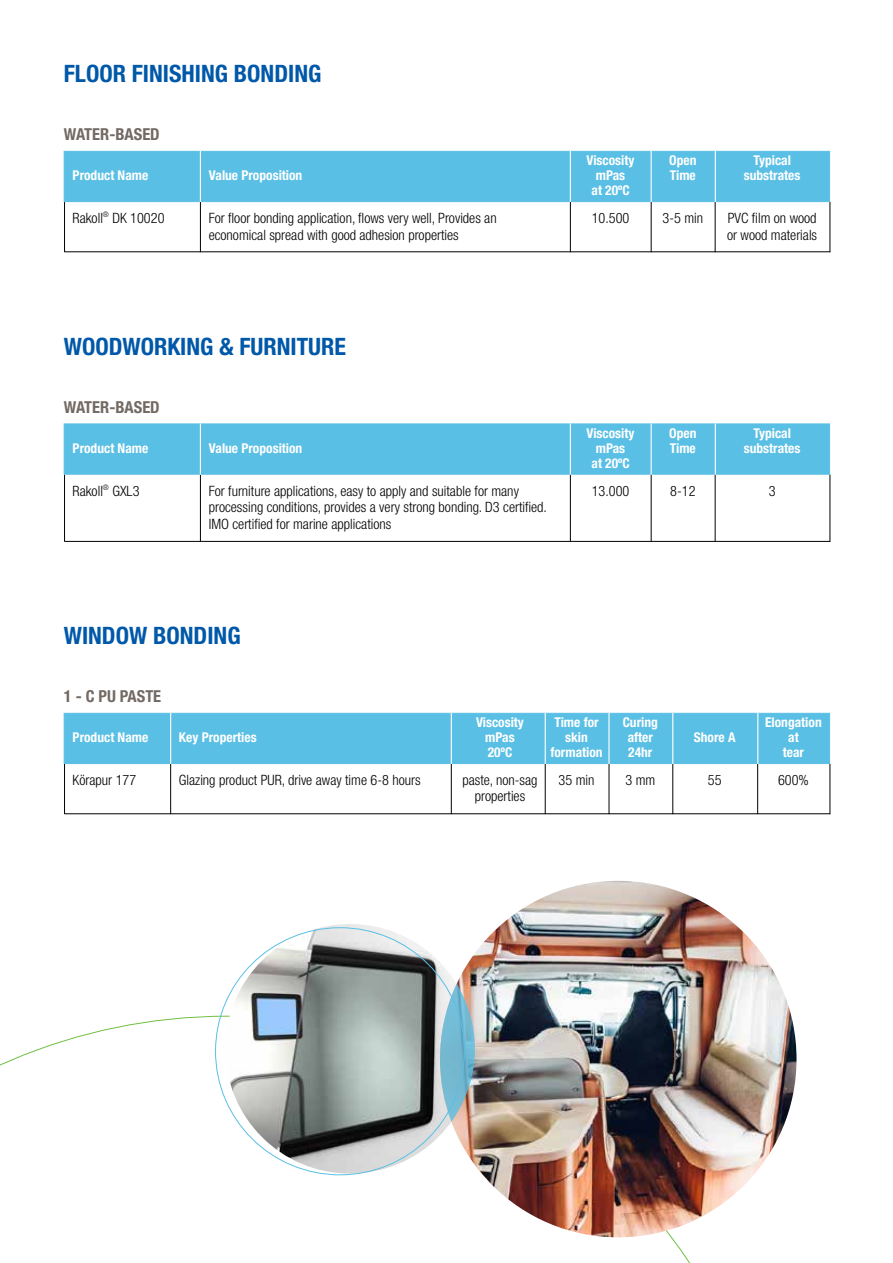
<style>
.page{position:relative;width:893px;height:1263px;background:#fff}
.page>*{position:absolute;margin:0;border:0;box-sizing:border-box;transform-origin:0 0}
.t1{font:700 condensed 24px "Helvetica Neue";color:#0058a9}
.t2{font:700 condensed 16.5px "Helvetica Neue";color:#726963}
.t3{font:300 condensed 14.25px/16.5px "Helvetica Neue";color:#000}
.t4{font:700 condensed 13.5px "Helvetica Neue";color:#fff}
</style>
<div class="page">
<hr style="left:200px;top:202px;width:1px;height:50px;background:#000">
<hr style="left:64px;top:202px;width:1px;height:50px;background:#000">
<hr style="left:570px;top:202px;width:1px;height:50px;background:#000">
<hr style="left:651px;top:202px;width:1px;height:50px;background:#000">
<hr style="left:715px;top:202px;width:1px;height:50px;background:#000">
<hr style="left:830px;top:202px;width:1px;height:50px;background:#000">
<div style="left:64px;top:151px;width:766px;height:51px;background:#5abfe4"></div>
<hr style="left:200px;top:151px;width:1px;height:51px;background:#fff">
<hr style="left:570px;top:151px;width:1px;height:51px;background:#fff">
<hr style="left:651px;top:151px;width:1px;height:51px;background:#fff">
<hr style="left:715px;top:151px;width:1px;height:51px;background:#fff">
<hr style="left:65px;top:251px;width:765px;height:1px;background:#000">
<hr style="left:200px;top:475px;width:1px;height:67px;background:#000">
<hr style="left:64px;top:475px;width:1px;height:67px;background:#000">
<hr style="left:570px;top:475px;width:1px;height:67px;background:#000">
<hr style="left:651px;top:475px;width:1px;height:67px;background:#000">
<hr style="left:715px;top:475px;width:1px;height:67px;background:#000">
<hr style="left:830px;top:475px;width:1px;height:67px;background:#000">
<div style="left:64px;top:423px;width:766px;height:52px;background:#5abfe4;border:1px solid #5abfe4"></div>
<hr style="left:200px;top:423px;width:1px;height:52px;background:#fff">
<hr style="left:570px;top:423px;width:1px;height:52px;background:#fff">
<hr style="left:651px;top:423px;width:1px;height:52px;background:#fff">
<hr style="left:715px;top:423px;width:1px;height:52px;background:#fff">
<hr style="left:65px;top:541px;width:765px;height:1px;background:#000">
<hr style="left:170px;top:764px;width:1px;height:50px;background:#000">
<hr style="left:64px;top:764px;width:1px;height:50px;background:#000">
<hr style="left:609px;top:764px;width:1px;height:50px;background:#000">
<hr style="left:545px;top:764px;width:1px;height:50px;background:#000">
<hr style="left:451px;top:764px;width:1px;height:50px;background:#000">
<hr style="left:672px;top:764px;width:1px;height:50px;background:#000">
<hr style="left:757px;top:764px;width:1px;height:50px;background:#000">
<hr style="left:830px;top:764px;width:1px;height:50px;background:#000">
<div style="left:64px;top:713px;width:766px;height:51px;background:#5abfe4"></div>
<hr style="left:170px;top:713px;width:1px;height:51px;background:#fff">
<hr style="left:608px;top:713px;width:2px;height:51px;background:#fff">
<hr style="left:545px;top:713px;width:1px;height:51px;background:#fff">
<hr style="left:451px;top:713px;width:1px;height:51px;background:#fff">
<hr style="left:672px;top:713px;width:1px;height:51px;background:#fff">
<hr style="left:757px;top:713px;width:1px;height:51px;background:#fff">
<hr style="left:65px;top:813px;width:765px;height:1px;background:#000">
<svg style="left:0;top:1016px;width:783px;height:247px"></svg>
<img style="left:225px;top:924px;width:250px;height:249px;border-radius:125px">
<img style="left:440px;top:881px;width:356px;height:356px;border-radius:178px">
<svg style="left:440px;top:984px;width:35px;height:138px;background:#92bbca"></svg>
<h1 class="t1" style="left:64px;top:59px;width:259px">FLOOR FINISHING BONDING</h1>
<p class="t2" style="left:64px;top:125px;width:97px">WATER-BASED</p>
<p class="t4" style="left:587px;top:152px;width:49px">Viscosity</p>
<p class="t4" style="left:669px;top:152px;width:29px">Open</p>
<p class="t4" style="left:753px;top:152px;width:39px">Typical</p>
<p class="t4" style="left:73px;top:167px;width:77px">Product Name</p>
<p class="t4" style="left:209px;top:167px;width:95px">Value Proposition</p>
<p class="t4" style="left:596px;top:167px;width:31px">mPas</p>
<p class="t4" style="left:670px;top:167px;width:27px">Time</p>
<p class="t4" style="left:744px;top:167px;width:58px">substrates</p>
<p class="t4" style="left:591px;top:182px;width:40px">at 20ºC</p>
<p class="t3" style="left:73px;top:210px;width:93px">Rakoll<sup>®</sup> DK 10020</p>
<p class="t3" style="left:209px;top:210px;width:289px">For floor bonding application, flows very well, Provides an</p>
<p class="t3" style="left:592px;top:210px;width:39px">10.500</p>
<p class="t3" style="left:663px;top:210px;width:42px">3-5 min</p>
<p class="t3" style="left:728px;top:210px;width:90px">PVC film on wood</p>
<p class="t3" style="left:209px;top:226px;width:251px">economical spread with good adhesion properties</p>
<p class="t3" style="left:727px;top:226px;width:92px">or wood materials</p>
<h1 class="t1" style="left:64px;top:332px;width:284px">WOODWORKING &amp; FURNITURE</h1>
<p class="t2" style="left:64px;top:397px;width:97px">WATER-BASED</p>
<p class="t4" style="left:587px;top:425px;width:49px">Viscosity</p>
<p class="t4" style="left:669px;top:425px;width:29px">Open</p>
<p class="t4" style="left:753px;top:425px;width:39px">Typical</p>
<p class="t4" style="left:73px;top:440px;width:77px">Product Name</p>
<p class="t4" style="left:209px;top:440px;width:95px">Value Proposition</p>
<p class="t4" style="left:596px;top:440px;width:31px">mPas</p>
<p class="t4" style="left:670px;top:440px;width:27px">Time</p>
<p class="t4" style="left:744px;top:440px;width:58px">substrates</p>
<p class="t4" style="left:591px;top:455px;width:40px">at 20ºC</p>
<p class="t3" style="left:73px;top:482px;width:68px">Rakoll<sup>®</sup> GXL3</p>
<p class="t3" style="left:209px;top:482px;width:312px">For furniture applications, easy to apply and suitable for many</p>
<p class="t3" style="left:592px;top:482px;width:39px">13.000</p>
<p class="t3" style="left:670px;top:482px;width:27px">8-12</p>
<p class="t3" style="left:769px;top:482px;width:8px">3</p>
<p class="t3" style="left:209px;top:499px;width:340px">processing conditions, provides a very strong bonding. D3 certified.<br>IMO certified for marine applications</p>
<h1 class="t1" style="left:64px;top:621px;width:178px">WINDOW BONDING</h1>
<p class="t2" style="left:64px;top:686px;width:99px">1 - C PU PASTE</p>
<p class="t4" style="left:476px;top:714px;width:49px">Viscosity</p>
<p class="t4" style="left:554px;top:714px;width:46px">Time for</p>
<p class="t4" style="left:623px;top:714px;width:37px">Curing</p>
<p class="t4" style="left:765px;top:714px;width:58px">Elongation</p>
<p class="t4" style="left:73px;top:729px;width:77px">Product Name</p>
<p class="t4" style="left:179px;top:729px;width:79px">Key Properties</p>
<p class="t4" style="left:485px;top:729px;width:31px">mPas</p>
<p class="t4" style="left:565px;top:729px;width:24px">skin</p>
<p class="t4" style="left:628px;top:729px;width:27px">after</p>
<p class="t4" style="left:694px;top:729px;width:43px">Shore A</p>
<p class="t4" style="left:788px;top:729px;width:12px">at</p>
<p class="t4" style="left:488px;top:744px;width:26px">20ºC</p>
<p class="t4" style="left:550px;top:744px;width:54px">formation</p>
<p class="t4" style="left:628px;top:744px;width:26px">24hr</p>
<p class="t4" style="left:783px;top:744px;width:23px">tear</p>
<p class="t3" style="left:73px;top:771px;width:65px">Körapur 177</p>
<p class="t3" style="left:179px;top:771px;width:243px">Glazing product PUR, drive away time 6-8 hours</p>
<p class="t3" style="left:462px;top:771px;width:77px">paste, non-sag</p>
<p class="t3" style="left:559px;top:771px;width:37px">35 min</p>
<p class="t3" style="left:625px;top:771px;width:31px">3 mm</p>
<p class="t3" style="left:708px;top:771px;width:15px">55</p>
<p class="t3" style="left:778px;top:771px;width:32px">600%</p>
<p class="t3" style="left:475px;top:788px;width:52px">properties</p>
</div>
